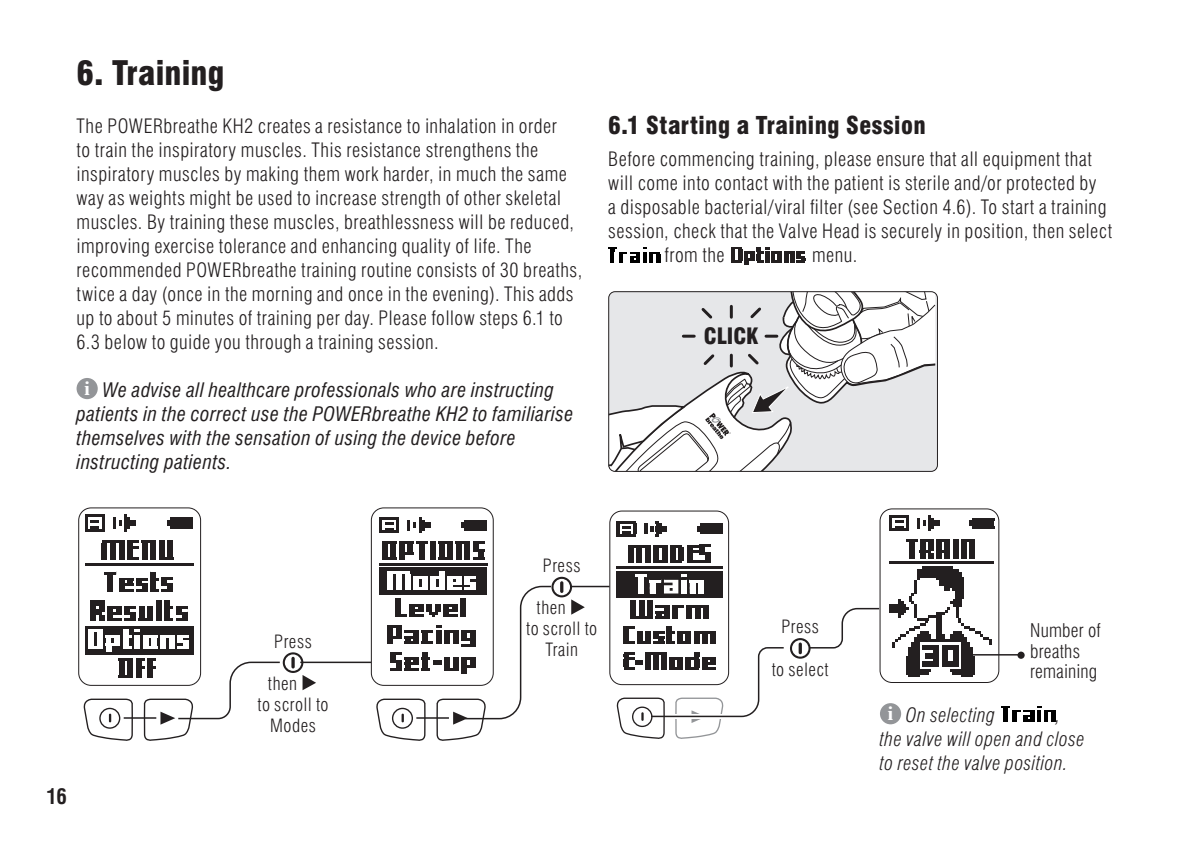
<style>
.page{position:relative;width:1191px;height:851px;background:#fff}
.page>*{position:absolute;margin:0;border:0;box-sizing:border-box;transform-origin:0 0}
.t1{font:900 condensed 33px "Swiss 721 BT";letter-spacing:.005em;color:#231f20}
.t2{font:900 condensed 24px "Swiss 721 BT";letter-spacing:.02em;color:#231f20}
.t3{font:900 condensed 21.9px "Swiss 721 BT";letter-spacing:-.01em;color:#231f20}
.t4{font:700 condensed 21px "Swiss 721 BT";color:#231f20}
.t5{font:700 19.8px "Times";color:#fff}
.t6{font:300 condensed 19.5px/24px "Swiss 721 BT";letter-spacing:.025em;color:#231f20}
.t7{font:italic condensed 19.5px/24px "Swiss 721 BT";letter-spacing:.02em;color:#231f20}
.t8{font:italic 300 condensed 19.5px/24px "Swiss 721 BT";letter-spacing:.025em;color:#231f20}
.t9{font:300 condensed 18.6px/20.4px "Swiss 721 BT";letter-spacing:.01em;color:#231f20}
.t10{font:300 condensed 18px "Swiss 721 BT";letter-spacing:.025em;color:#231f20}
</style>
<div class="page">
<div style="left:77px;top:378px;width:21px;height:21px;background:#939598;border-radius:50%"></div>
<svg style="left:608px;top:247px;width:52px;height:16px"></svg>
<svg style="left:731px;top:247px;width:74px;height:18px"></svg>
<div style="left:609px;top:510px;width:120px;height:175px;border:1px solid #231f20;border-radius:12px"></div>
<div style="left:879px;top:508px;width:120px;height:174px;border:1px solid #231f20;border-radius:12px"></div>
<hr style="left:889px;top:515px;width:20px;height:2px;background:#231f20">
<hr style="left:972px;top:517px;width:22px;height:3px;background:#231f20">
<hr style="left:969px;top:520px;width:25px;height:3px;background:#231f20">
<hr style="left:969px;top:523px;width:25px;height:2px;background:#231f20">
<svg style="left:889px;top:517px;width:20px;height:11px"></svg>
<hr style="left:972px;top:525px;width:22px;height:3px;background:#231f20">
<hr style="left:889px;top:528px;width:20px;height:3px;background:#231f20">
<svg style="left:917px;top:515px;width:22px;height:16px"></svg>
<svg style="left:906px;top:539px;width:11px;height:3px"></svg>
<hr style="left:919px;top:539px;width:14px;height:3px;background:#231f20">
<hr style="left:936px;top:539px;width:14px;height:3px;background:#231f20">
<svg style="left:953px;top:539px;width:5px;height:3px"></svg>
<hr style="left:961px;top:539px;width:14px;height:3px;background:#231f20">
<div style="left:908px;top:542px;width:6px;height:8px;background:#231f20"></div>
<div style="left:919px;top:542px;width:6px;height:8px;background:#231f20"></div>
<div style="left:928px;top:542px;width:5px;height:8px;background:#231f20"></div>
<div style="left:936px;top:542px;width:6px;height:8px;background:#231f20"></div>
<div style="left:944px;top:542px;width:6px;height:8px;background:#231f20"></div>
<div style="left:952px;top:542px;width:6px;height:8px;background:#231f20"></div>
<div style="left:961px;top:542px;width:5px;height:8px;background:#231f20"></div>
<div style="left:969px;top:542px;width:6px;height:8px;background:#231f20"></div>
<svg style="left:909px;top:550px;width:66px;height:8px"></svg>
<hr style="left:889px;top:561px;width:105px;height:2px;background:#231f20">
<hr style="left:922px;top:566px;width:31px;height:3px;background:#231f20">
<hr style="left:917px;top:569px;width:41px;height:2px;background:#231f20">
<div style="left:917px;top:571px;width:44px;height:6px;background:#231f20"></div>
<hr style="left:889px;top:604px;width:17px;height:3px;background:#231f20">
<hr style="left:889px;top:607px;width:20px;height:2px;background:#231f20">
<hr style="left:889px;top:609px;width:17px;height:3px;background:#231f20">
<svg style="left:892px;top:577px;width:99px;height:84px"></svg>
<hr style="left:961px;top:658px;width:14px;height:3px;background:#231f20">
<div style="left:906px;top:661px;width:14px;height:5px;background:#231f20"></div>
<div style="left:922px;top:661px;width:17px;height:5px;background:#231f20"></div>
<div style="left:941px;top:661px;width:17px;height:5px;background:#231f20"></div>
<div style="left:961px;top:661px;width:14px;height:5px;background:#231f20"></div>
<hr style="left:906px;top:666px;width:14px;height:3px;background:#231f20">
<hr style="left:961px;top:666px;width:14px;height:3px;background:#231f20">
<hr style="left:906px;top:669px;width:25px;height:2px;background:#231f20">
<hr style="left:950px;top:669px;width:25px;height:2px;background:#231f20">
<hr style="left:906px;top:671px;width:22px;height:3px;background:#231f20">
<hr style="left:952px;top:671px;width:23px;height:3px;background:#231f20">
<svg style="left:908px;top:674px;width:12px;height:3px"></svg>
<svg style="left:961px;top:674px;width:11px;height:3px"></svg>
<div style="left:880px;top:703px;width:21px;height:21px;background:#939598;border-radius:50%"></div>
<svg style="left:1001px;top:706px;width:54px;height:15px"></svg>
<div style="left:1017px;top:651px;width:7px;height:7px;background:#231f20;border-radius:50%"></div>
<hr style="left:966px;top:654px;width:53px;height:1px;background:#231f20">
<svg style="left:608px;top:291px;width:329px;height:180px"></svg>
<div style="left:371px;top:507px;width:122px;height:178px;border:1px solid #231f20;border-radius:12px"></div>
<div style="left:78px;top:507px;width:123px;height:178px;border:1px solid #231f20;border-radius:12px"></div>
<hr style="left:300px;top:661px;width:71px;height:2px;background:#231f20">
<div style="left:85px;top:625px;width:108px;height:29px;background:#231f20"></div>
<hr style="left:85px;top:514px;width:19px;height:3px;background:#231f20">
<hr style="left:170px;top:517px;width:23px;height:3px;background:#231f20">
<hr style="left:167px;top:520px;width:26px;height:3px;background:#231f20">
<hr style="left:167px;top:523px;width:26px;height:3px;background:#231f20">
<svg style="left:85px;top:517px;width:19px;height:11px"></svg>
<hr style="left:170px;top:526px;width:23px;height:2px;background:#231f20">
<hr style="left:85px;top:528px;width:19px;height:3px;background:#231f20">
<svg style="left:113px;top:514px;width:23px;height:17px"></svg>
<svg style="left:102px;top:540px;width:71px;height:9px"></svg>
<div style="left:102px;top:548px;width:5px;height:9px;background:#231f20"></div>
<div style="left:110px;top:548px;width:6px;height:9px;background:#231f20"></div>
<div style="left:119px;top:548px;width:6px;height:9px;background:#231f20"></div>
<div style="left:127px;top:548px;width:6px;height:9px;background:#231f20"></div>
<div style="left:142px;top:548px;width:5px;height:9px;background:#231f20"></div>
<div style="left:150px;top:548px;width:6px;height:9px;background:#231f20"></div>
<div style="left:159px;top:548px;width:6px;height:9px;background:#231f20"></div>
<div style="left:167px;top:548px;width:6px;height:9px;background:#231f20"></div>
<svg style="left:102px;top:557px;width:54px;height:3px"></svg>
<hr style="left:159px;top:557px;width:14px;height:3px;background:#231f20">
<hr style="left:85px;top:563px;width:108px;height:3px;background:#231f20">
<svg style="left:90px;top:600px;width:97px;height:20px"></svg>
<svg style="left:83px;top:629px;width:233px;height:112px"></svg>
<svg style="left:105px;top:571px;width:68px;height:21px"></svg>
<div style="left:379px;top:567px;width:108px;height:28px;background:#231f20"></div>
<hr style="left:379px;top:517px;width:20px;height:2px;background:#231f20">
<hr style="left:464px;top:519px;width:23px;height:3px;background:#231f20">
<hr style="left:461px;top:522px;width:26px;height:3px;background:#231f20">
<hr style="left:461px;top:525px;width:26px;height:3px;background:#231f20">
<svg style="left:379px;top:519px;width:20px;height:11px"></svg>
<hr style="left:464px;top:527px;width:23px;height:3px;background:#231f20">
<hr style="left:379px;top:530px;width:20px;height:3px;background:#231f20">
<svg style="left:407px;top:517px;width:23px;height:16px"></svg>
<svg style="left:382px;top:541px;width:102px;height:19px"></svg>
<hr style="left:379px;top:562px;width:108px;height:3px;background:#231f20">
<hr style="left:616px;top:520px;width:20px;height:3px;background:#231f20">
<hr style="left:700px;top:523px;width:23px;height:3px;background:#231f20">
<hr style="left:697px;top:526px;width:26px;height:3px;background:#231f20">
<hr style="left:697px;top:528px;width:26px;height:3px;background:#231f20">
<svg style="left:616px;top:523px;width:20px;height:11px"></svg>
<hr style="left:700px;top:531px;width:23px;height:3px;background:#231f20">
<hr style="left:616px;top:534px;width:20px;height:3px;background:#231f20">
<svg style="left:644px;top:521px;width:23px;height:16px"></svg>
<hr style="left:616px;top:565px;width:107px;height:3px;background:#231f20">
<svg style="left:628px;top:544px;width:83px;height:19px"></svg>
<svg style="left:376px;top:571px;width:504px;height:170px"></svg>
<p class="t1" style="left:77px;top:53px;width:149px">6. Training</p>
<p class="t6" style="left:77px;top:114px;width:507px">The POWERbreathe KH2 creates a resistance to inhalation in order<br>to train the inspiratory muscles. This resistance strengthens the inspiratory muscles by making them work harder, in much the same way as weights might be used to increase strength of other skeletal muscles. By training these muscles, breathlessness will be reduced, improving exercise tolerance and enhancing quality of life. The recommended POWERbreathe training routine consists of 30 breaths, twice a day (once in the morning and once in the evening). This adds up to about 5 minutes of training per day. Please follow steps 6.1 to 6.3 below to guide you through a training session.</p>
<p class="t5" style="left:84px;top:369px;width:7px">i</p>
<p class="t7" style="left:77px;top:378px;width:498px;text-indent:26px">We advise all healthcare professionals who are instructing patients in the correct use the POWERbreathe KH2 to familiarise themselves with the sensation of using the device before instructing patients.</p>
<p class="t2" style="left:608px;top:111px;width:319px">6.1 Starting a Training Session</p>
<p class="t6" style="left:608px;top:147px;width:485px">Before commencing training, please ensure that all equipment that</p>
<p class="t6" style="left:608px;top:171px;width:490px">will come into contact with the patient is sterile and/or protected by</p>
<p class="t6" style="left:608px;top:195px;width:500px">a disposable bacterial/viral filter (see Section 4.6). To start a training</p>
<p class="t6" style="left:608px;top:219px;width:505px">session, check that the Valve Head is securely in position, then select</p>
<p class="t6" style="left:664px;top:243px;width:62px">from the</p>
<p class="t6" style="left:812px;top:243px;width:47px">menu.</p>
<p class="t3" style="left:704px;top:322px;width:56px">CLICK</p>
<p class="t4" style="left:46px;top:783px;width:22px">16</p>
<p class="t10" style="left:274px;top:630px;width:39px">Press</p>
<p class="t10" style="left:268px;top:672px;width:31px">then</p>
<p class="t10" style="left:257px;top:693px;width:73px">to scroll to</p>
<p class="t10" style="left:270px;top:714px;width:47px">Modes</p>
<p class="t10" style="left:543px;top:554px;width:39px">Press</p>
<p class="t10" style="left:536px;top:596px;width:31px">then</p>
<p class="t10" style="left:526px;top:617px;width:73px">to scroll to</p>
<p class="t10" style="left:545px;top:638px;width:34px">Train</p>
<p class="t10" style="left:781px;top:616px;width:39px">Press</p>
<p class="t10" style="left:772px;top:658px;width:58px">to select</p>
<p class="t9" style="left:1030px;top:620px;width:72px">Number of breaths</p>
<p class="t9" style="left:1030px;top:661px;width:69px">remaining</p>
<p class="t5" style="left:888px;top:694px;width:7px">i</p>
<p class="t8" style="left:905px;top:703px;width:91px">On selecting</p>
<p class="t8" style="left:1056px;top:703px;width:6px">,</p>
<p class="t8" style="left:880px;top:727px;width:206px">the valve will open and close to reset the valve position.</p>
</div>
